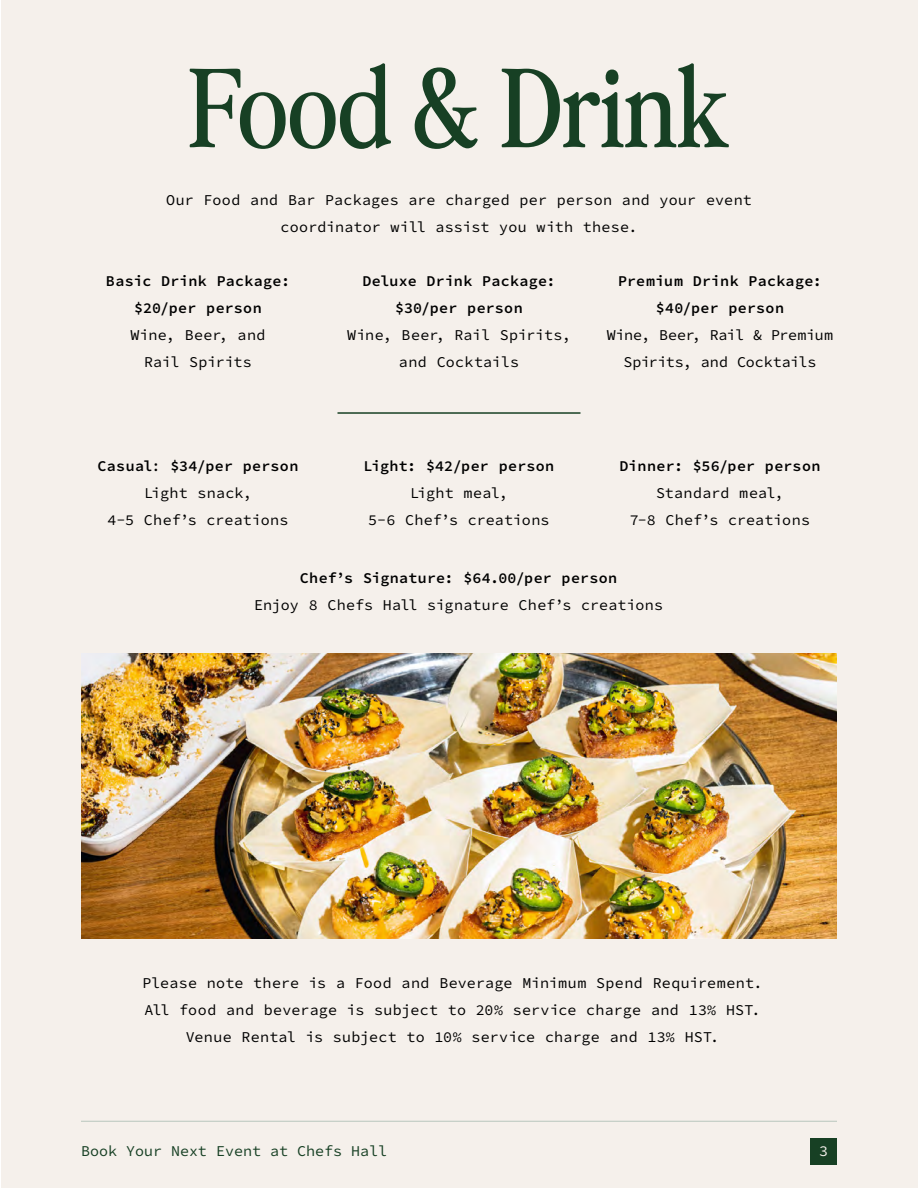
<style>
.page{position:relative;width:918px;height:1188px;background:#fff}
.page>*{position:absolute;margin:0;border:0;box-sizing:border-box;transform-origin:0 0}
.t1{font:108px "Perfectly Nineties";color:#174024}
.t2{font:15px/27px "Source Code Pro";letter-spacing:.01em;color:#000;text-align:center}
.t3{font:15px/27px "Source Code Variable";letter-spacing:.02em;color:#000;text-align:center}
.t4{font:15px/27px "Source Code Pro";letter-spacing:-.01em;color:#000;text-align:center}
.t5{font:15px "Source Code Pro";color:#174024}
.t6{font:15px "Source Code Pro";color:#f5f0eb}
.s1{font-family:"Source Code Pro"}
</style>
<div class="page">
<div style="left:1px;top:0;width:917px;height:1188px;background:#f5f0eb"></div>
<hr style="left:81px;top:1121px;width:756px;height:1px;background:#b9c6bd">
<div style="left:810px;top:1138px;width:27px;height:27px;background:#174024"></div>
<img style="left:81px;top:653px;width:756px;height:285px">
<hr style="left:338px;top:412px;width:242px;height:2px;background:#174024">
<h1 class="t1" style="left:189px;top:28px;width:542px">Food &amp; Drink</h1>
<p class="t2" style="left:166px;top:187px;width:587px">Our Food and Bar Packages are charged per person and your event coordinator will assist you with these.</p>
<p class="t3" style="left:106px;top:268px;width:186px">Basic Drink Package: $20/per person</p>
<p class="t2" style="left:130px;top:322px;width:137px">Wine, Beer, and<br>Rail Spirits</p>
<p class="t3" style="left:98px;top:453px;width:202px">Casual<span class="s1">:</span> $34/per person</p>
<p class="t2" style="left:107px;top:480px;width:183px">Light snack,<br>4-5 Chef’s creations</p>
<p class="t3" style="left:362px;top:268px;width:195px">Deluxe Drink Package: $30/per person</p>
<p class="t2" style="left:347px;top:322px;width:225px">Wine, Beer, Rail Spirits, and Cocktails</p>
<p class="t3" style="left:364px;top:453px;width:192px">Light: $42/per person</p>
<p class="t2" style="left:368px;top:480px;width:183px">Light meal,<br>5-6 Chef’s creations</p>
<p class="t3" style="left:618px;top:268px;width:205px">Premium Drink Package: $40/per person</p>
<p class="t4" style="left:607px;top:322px;width:228px">Wine, Beer, Rail &amp; Premium<br>Spirits, and Cocktails</p>
<p class="t3" style="left:619px;top:453px;width:203px">Dinner: $56/per person</p>
<p class="t2" style="left:630px;top:480px;width:182px">Standard meal,<br>7-8 Chef’s creations</p>
<p class="t3" style="left:300px;top:565px;width:319px">Chef’s Signature: $64.00/per person</p>
<p class="t2" style="left:254px;top:592px;width:411px">Enjoy 8 Chefs Hall signature Chef’s creations</p>
<p class="t2" style="left:143px;top:970px;width:621px">Please note there is a Food and Beverage Minimum Spend Requirement.<br>All food and beverage is subject to 20% service charge and 13% HST.<br>Venue Rental is subject to 10% service charge and 13% HST.</p>
<p class="t5" style="left:81px;top:1140px;width:308px">Book Your Next Event at Chefs Hall</p>
<p class="t6" style="left:819px;top:1140px;width:10px">3</p>
</div>
